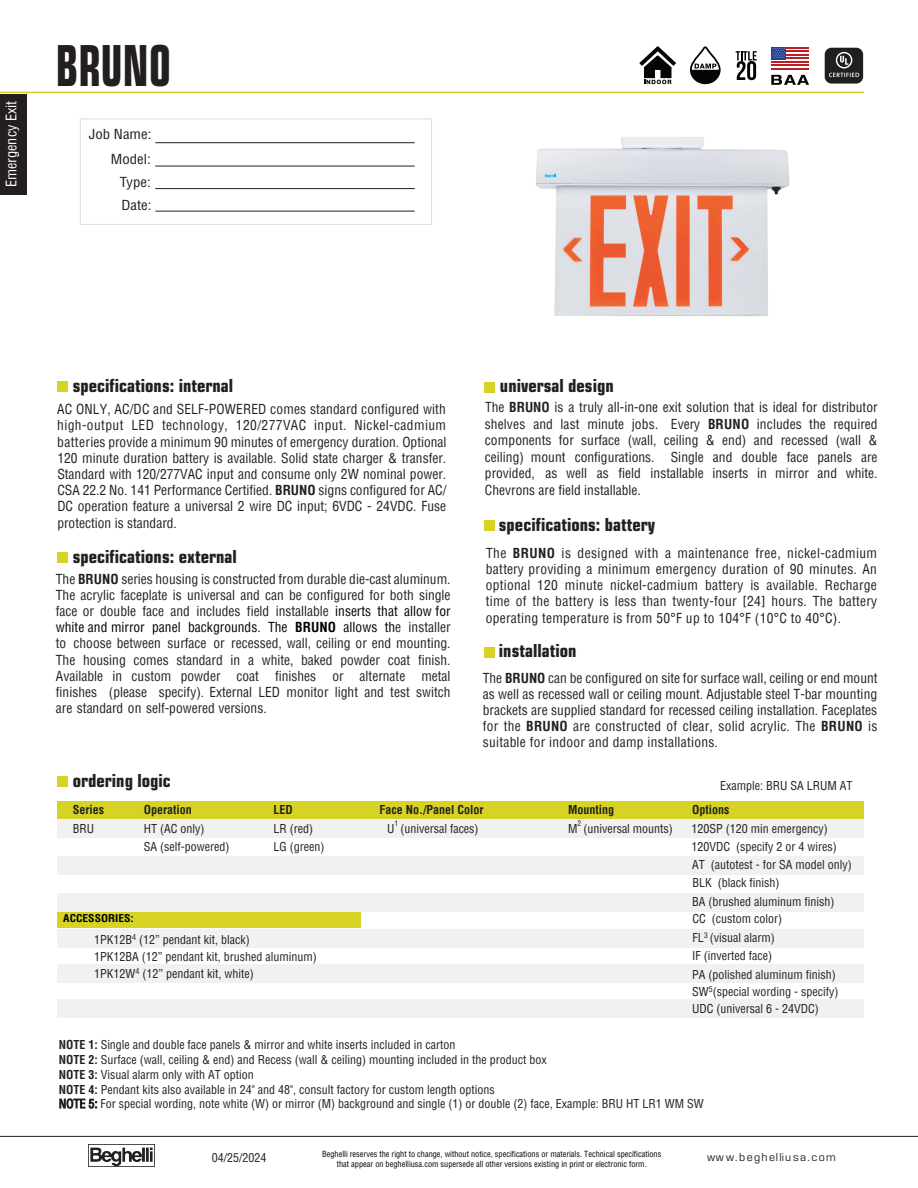
<style>
.page{position:relative;width:918px;height:1188px;background:#fff}
.page>*{position:absolute;margin:0;border:0;box-sizing:border-box;transform-origin:0 0}
.t1{font:700 condensed 56.55px "Eurostile";color:#231f20;scale:.74 1}
.t2{font:700 condensed 18px "Eurostile";color:#231f20}
.t3{font:condensed 14.25px "Helvetica";color:#fff}
.t4{font:condensed 13.5px/16.2px "Helvetica";letter-spacing:.01em;color:#231f20;text-align:justify}
.t5{font:condensed 13.5px/16.5px "Helvetica LT Std";color:#231f20;text-align:justify}
.t6{font:condensed 13.5px/23px "Helvetica LT Std";color:#231f20;scale:1.1 1}
.t7{font:condensed 12px/14.9px "Helvetica LT Std";color:#231f20}
.t8{font:condensed 12px/18.5px "Helvetica";color:#231f20}
.t9{font:700 condensed 12px "Helvetica";color:#231f20}
.t10{font:12px "Eurostile";letter-spacing:.12em;color:#231f20}
.t11{font:700 condensed 10.5px "Helvetica LT Std";color:#000;scale:1.1 1}
.t12{font:condensed 8.25px/9.9px "Helvetica LT Std";color:#000;text-align:center}
.t13{font:condensed 7.5px "Helvetica";color:#231f20}
.s1{font-weight:700}
.s2{color:#000}
.s3{font-family:"Helvetica LT Std";color:#000}
.s4{font-weight:700;color:#000}
.s5{font-family:"Helvetica LT Std"}
.s6{font-family:"Helvetica"}
</style>
<div class="page">
<div style="left:57px;top:910px;width:303px;height:18px;background:#d6d324"></div>
<hr style="left:0;top:92px;width:864px;height:1px;background:#d6d324">
<div style="left:484px;top:648px;width:11px;height:10px;background:#d6d324"></div>
<div style="left:57px;top:382px;width:10px;height:10px;background:#d6d324"></div>
<div style="left:484px;top:382px;width:10px;height:10px;background:#d6d324"></div>
<div style="left:57px;top:552px;width:10px;height:11px;background:#d6d324"></div>
<div style="left:57px;top:776px;width:10px;height:10px;background:#d6d324"></div>
<div style="left:484px;top:520px;width:11px;height:11px;background:#d6d324"></div>
<div style="left:57px;top:801px;width:807px;height:19px;background:#d6d324"></div>
<div style="left:57px;top:857px;width:807px;height:18px;background:#f0f1f1"></div>
<div style="left:57px;top:820px;width:807px;height:18px;background:#f0f1f1"></div>
<div style="left:57px;top:893px;width:807px;height:18px;background:#f0f1f1"></div>
<div style="left:57px;top:929px;width:807px;height:18px;background:#f0f1f1"></div>
<div style="left:57px;top:964px;width:807px;height:19px;background:#f0f1f1"></div>
<div style="left:57px;top:999px;width:807px;height:19px;background:#f0f1f1"></div>
<svg style="left:736px;top:51px;width:21px;height:29px"></svg>
<img style="left:88px;top:1144px;width:67px;height:23px">
<div style="left:0;top:94px;width:26px;height:101px;background:#231f20"></div>
<img style="left:536px;top:137px;width:253px;height:179px">
<svg style="left:544px;top:174px;width:12px;height:4px"></svg>
<svg style="left:690px;top:46px;width:31px;height:38px"></svg>
<svg style="left:639px;top:46px;width:37px;height:38px"></svg>
<svg style="left:825px;top:48px;width:38px;height:36px"></svg>
<svg style="left:771px;top:75px;width:38px;height:10px"></svg>
<hr style="left:771px;top:68px;width:38px;height:2px;background:#b91f24">
<hr style="left:771px;top:64px;width:38px;height:2px;background:#b91f24">
<hr style="left:771px;top:47px;width:38px;height:2px;background:#b91f24">
<hr style="left:771px;top:57px;width:38px;height:2px;background:#b91f24">
<hr style="left:771px;top:61px;width:38px;height:2px;background:#b91f24">
<hr style="left:771px;top:54px;width:38px;height:2px;background:#b91f24">
<hr style="left:771px;top:51px;width:38px;height:1px;background:#b91f24">
<div style="left:771px;top:47px;width:15px;height:12px;background:#25418f"></div>
<svg style="left:772px;top:48px;width:13px;height:10px"></svg>
<div style="left:80px;top:119px;width:352px;height:106px;border:1px solid #dcdddf"></div>
<hr style="left:155px;top:142px;width:260px;height:1px;background:#231f20">
<hr style="left:155px;top:166px;width:260px;height:1px;background:#231f20">
<hr style="left:155px;top:188px;width:260px;height:1px;background:#231f20">
<hr style="left:155px;top:211px;width:260px;height:1px;background:#231f20">
<hr style="left:0;top:1136px;width:918px;height:1px;background:#231f20">
<p class="t3" style="left:2px;top:187px;width:88px;rotate:-90deg">Emergency Exit</p>
<h1 class="t1" style="left:56px;top:32px;width:157px">BRUNO</h1>
<p class="t6" style="left:89px;top:123px;width:58px">Job Name:</p>
<p class="t6" style="left:120px;top:170px;width:30px">Type:<br>Date:</p>
<p class="t6" style="left:111px;top:148px;width:38px">Model:</p>
<h2 class="t2" style="left:73px;top:374px;width:162px">specifications: internal</h2>
<h2 class="t2" style="left:500px;top:375px;width:115px">universal design</h2>
<p class="t4" style="left:57px;top:401px;width:391px">AC ONLY, AC/DC and SELF-POWERED comes standard configured with high-output LED technology, 120/277VAC input. Nickel-cadmium batteries provide a minimum 90 minutes of emergency duration. Optional 120 minute duration battery is available. Solid state charger &amp; transfer.<br>Standard with 120/277VAC input and consume only 2W nominal power.<br>CSA 22.2 No. 141 Performance Certified. <span class="s1">BRUNO</span> signs configured for AC/ DC operation feature a universal 2 wire DC input; 6VDC - 24VDC. Fuse protection is standard.</p>
<p class="t5" style="left:485px;top:399px;width:394px">The <span class="s1">BRUNO</span> is a truly all-in-one exit solution that is ideal for distributor shelves and last minute jobs. Every <span class="s1">BRUNO</span> includes the required components for surface (wall, ceiling &amp; end) and recessed (wall &amp; ceiling) mount configurations. Single and double face panels are provided, as well as field installable inserts in mirror and white.<br>Chevrons are field installable.</p>
<h2 class="t2" style="left:499px;top:513px;width:158px">specifications: battery</h2>
<h2 class="t2" style="left:73px;top:546px;width:165px">specifications: external</h2>
<p class="t4" style="left:56px;top:570px;width:396px">The <span class="s1">BRUNO</span> series housing is constructed from durable die-cast aluminum.<br>The acrylic faceplate is universal and can be configured for both single face or double face and includes field installable <span class="s2">inserts that allow</span> <span class="s3">for white and mirror</span> <span class="s2">panel backgrounds. The</span> <span class="s4">BRUNO</span> <span class="s2">allows th</span>e installer to choose between surface or recessed, wall, ceiling or end mounting.<br>The housing comes standard in a white, baked powder coat finish.<br>Available in custom powder coat finishes or alternate metal finishes (please specify). External LED monitor light and test switch are standard on self-powered versions.</p>
<h2 class="t2" style="left:73px;top:769px;width:100px">ordering logic</h2>
<p class="t4" style="left:486px;top:545px;width:393px">The <span class="s1">BRUNO</span> is designed with a maintenance free, nickel-cadmium battery providing a minimum emergency duration of 90 minutes. An optional 120 minute nickel-cadmium battery is available. Recharge time of the battery is less than twenty-four [24] hours. The battery operating temperature is from 50°F up to 104°F (10°C to 40°C).</p>
<h2 class="t2" style="left:499px;top:640px;width:79px">installation</h2>
<p class="t4" style="left:483px;top:669px;width:396px">The <span class="s1">BRUNO</span> can be configured on site for surface wall, ceiling or end mount as well as recessed wall or ceiling mount. Adjustable steel T-bar mounting brackets are supplied standard for recessed ceiling installation. Faceplates for the <span class="s1">BRUNO</span> are constructed of clear, solid acrylic. The <span class="s1">BRUNO</span> is suitable for indoor and damp installations.</p>
<p class="t8" style="left:720px;top:776px;width:134px">Example: BRU SA LRUM <span class="s5">AT</span></p>
<p class="t9" style="left:73px;top:802px;width:33px">Series</p>
<p class="t9" style="left:144px;top:802px;width:49px">Operation</p>
<p class="t9" style="left:273px;top:802px;width:21px">LED</p>
<p class="t8" style="left:273px;top:819px;width:52px">LR (red)<br>LG (green)</p>
<p class="t8" style="left:387px;top:819px;width:93px">U (universal faces)</p>
<p class="t8" style="left:568px;top:819px;width:106px">M (universal mounts)</p>
<p class="t9" style="left:380px;top:802px;width:106px">Face No./Panel Color</p>
<p class="t9" style="left:568px;top:802px;width:48px">Mounting</p>
<p class="t9" style="left:692px;top:802px;width:39px">Options</p>
<p class="t13" style="left:394px;top:819px;width:5px">1</p>
<p class="t13" style="left:578px;top:819px;width:5px">2</p>
<p class="t8" style="left:73px;top:819px;width:23px">BRU</p>
<p class="t8" style="left:144px;top:819px;width:62px">HT (AC only)</p>
<p class="t7" style="left:692px;top:821px;width:138px"><span class="s6">120</span>SP <span class="s6">(</span>120 min emergency<span class="s6">)</span></p>
<p class="t8" style="left:692px;top:837px;width:147px">120VDC (specify 2 or 4 wires)</p>
<p class="t8" style="left:144px;top:837px;width:87px">SA (self-powered)</p>
<p class="t11" style="left:63px;top:912px;width:66px">ACCESSORIES:</p>
<p class="t8" style="left:94px;top:930px;width:157px"><span class="s5">1</span>PK12<span class="s5">B</span><sup>4</sup> (12” pendant kit<span class="s5">, black</span>)</p>
<p class="t7" style="left:94px;top:949px;width:224px">1<span class="s6">PK12</span>BA <span class="s6">(12” pendant kit</span>, brushed aluminum<span class="s6">)</span></p>
<p class="t8" style="left:94px;top:964px;width:161px"><span class="s5">1</span>PK12<span class="s5">W</span><sup>4</sup> (12” pendant kit<span class="s5">, white</span>)</p>
<p class="t8" style="left:692px;top:855px;width:161px">AT (autotest - for SA model only)</p>
<p class="t8" style="left:693px;top:873px;width:88px">B<span class="s5">LK</span> (black finish)</p>
<p class="t8" style="left:693px;top:909px;width:91px">CC (custom color)</p>
<p class="t13" style="left:704px;top:931px;width:5px">3</p>
<p class="t8" style="left:692px;top:965px;width:145px">PA (polished aluminum finish)</p>
<p class="t8" style="left:692px;top:892px;width:144px">BA (brushed aluminum finish)</p>
<p class="t8" style="left:693px;top:928px;width:84px">FL (visual alarm)</p>
<p class="t8" style="left:692px;top:946px;width:81px">IF (inverted face)</p>
<p class="t8" style="left:692px;top:982px;width:148px">SW<sup>5</sup>(special wording - specify)</p>
<p class="t8" style="left:692px;top:1000px;width:128px">UDC (universal 6 - 24VDC)</p>
<p class="t7" style="left:59px;top:1037px;width:646px"><span class="s1">NOTE 1:</span> Single and double face panels &amp; mirror and white inserts included in carton<br><span class="s1">NOTE 2:</span> Surface (wall, ceiling &amp; end) and Recess (wall &amp; ceiling) mounting included in the product box<br><span class="s1">NOTE 3:</span> Visual alarm only with AT option<br><span class="s1">NOTE 4:</span> Pendant kits also available in 24" and 48", consult factory for custom length options<br>NOTE 5: For special wording, note white (W) or mirror (M) background and single (1) or double (2) face, Example: BRU HT LR1 WM SW</p>
<p class="t12" style="left:322px;top:1149px;width:341px">Beghelli reserves the right to change, without notice, specifications or materials. Technical specifications that appear on beghelliusa.com supersede all other versions existing in print or electronic form.</p>
<p class="t7" style="left:212px;top:1150px;width:56px">04/25/2024</p>
<p class="t10" style="left:707px;top:1149px;width:130px">www.beghelliusa.com</p>
</div>
